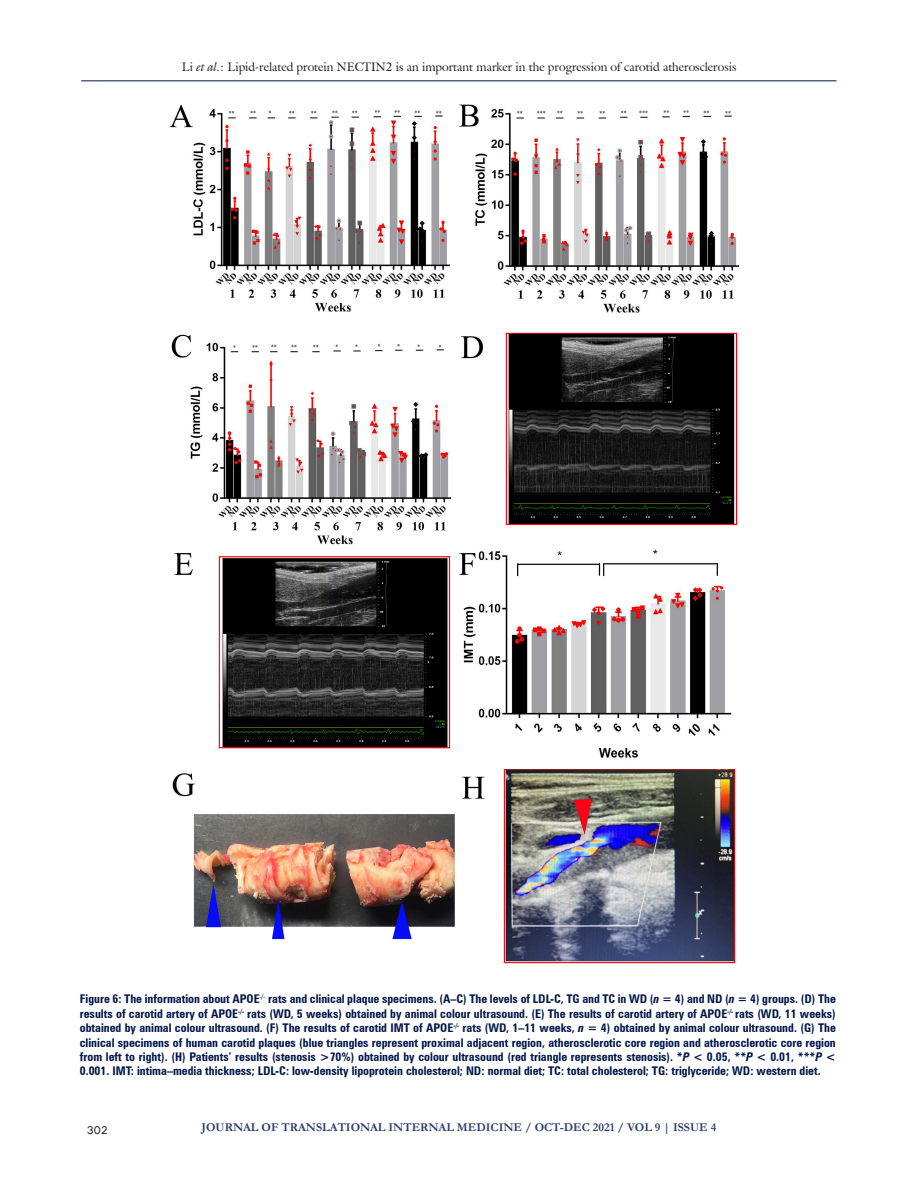
<style>
.page{position:relative;width:918px;height:1188px;background:#fff}
.page>*{position:absolute;margin:0;border:0;box-sizing:border-box;transform-origin:0 0}
.FGC{font:700 condensed 12px/14.4px "Zurich BT";color:#00174a;text-align:justify}
.t1{font:12px "Galliard IT Cby BT";color:#231f20}
.t2{font:700 12px "Garamond";color:#2a3d70}
.t3{font:500 11.25px "Univers";color:#231f20}
.s1{font-style:italic}
</style>
<div class="page">
<hr style="left:81px;top:80px;width:756px;height:1px;background:#00174a">
<img style="left:169px;top:104px;width:571px;height:860px">
<p class="t1" style="left:182px;top:59px;width:556px">Li <span class="s1">et al.</span>: Lipid-related protein NECTIN2 is an important marker in the progression of carotid atherosclerosis</p>
<p class="FGC" style="left:80px;top:992px;width:758px">Figure 6: The information about APOE<sup>-/-</sup> rats and clinical plaque specimens. (A–C) The levels of LDL-C, TG and TC in WD (<span class="s1">n</span> = 4) and ND (<span class="s1">n</span> = 4) groups. (D) The results of carotid artery of APOE<sup>-/-</sup> rats (WD, 5 weeks) obtained by animal colour ultrasound. (E) The results of carotid artery of APOE<sup>-/-</sup> rats (WD, 11 weeks) obtained by animal colour ultrasound. (F) The results of carotid IMT of APOE<sup>-/-</sup> rats (WD, 1–11 weeks, <span class="s1">n</span> = 4) obtained by animal colour ultrasound. (G) The clinical specimens of human carotid plaques (blue triangles represent proximal adjacent region, atherosclerotic core region and atherosclerotic core region from left to right). (H) Patients’ results (stenosis &gt;70%) obtained by colour ultrasound (red triangle represents stenosis). *<span class="s1">P</span> &lt; 0.05, **<span class="s1">P</span> &lt; 0.01, ***<span class="s1">P</span> &lt; 0.001. IMT: intima–media thickness; LDL-C: low-density lipoprotein cholesterol; ND: normal diet; TC: total cholesterol; TG: triglyceride; WD: western diet.</p>
<p class="t3" style="left:87px;top:1123px;width:23px">302</p>
<p class="t2" style="left:202px;top:1119px;width:516px">JOURNAL OF TRANSLATIONAL INTERNAL MEDICINE / OCT-DEC 2021 / VOL 9 | ISSUE 4</p>
</div>
